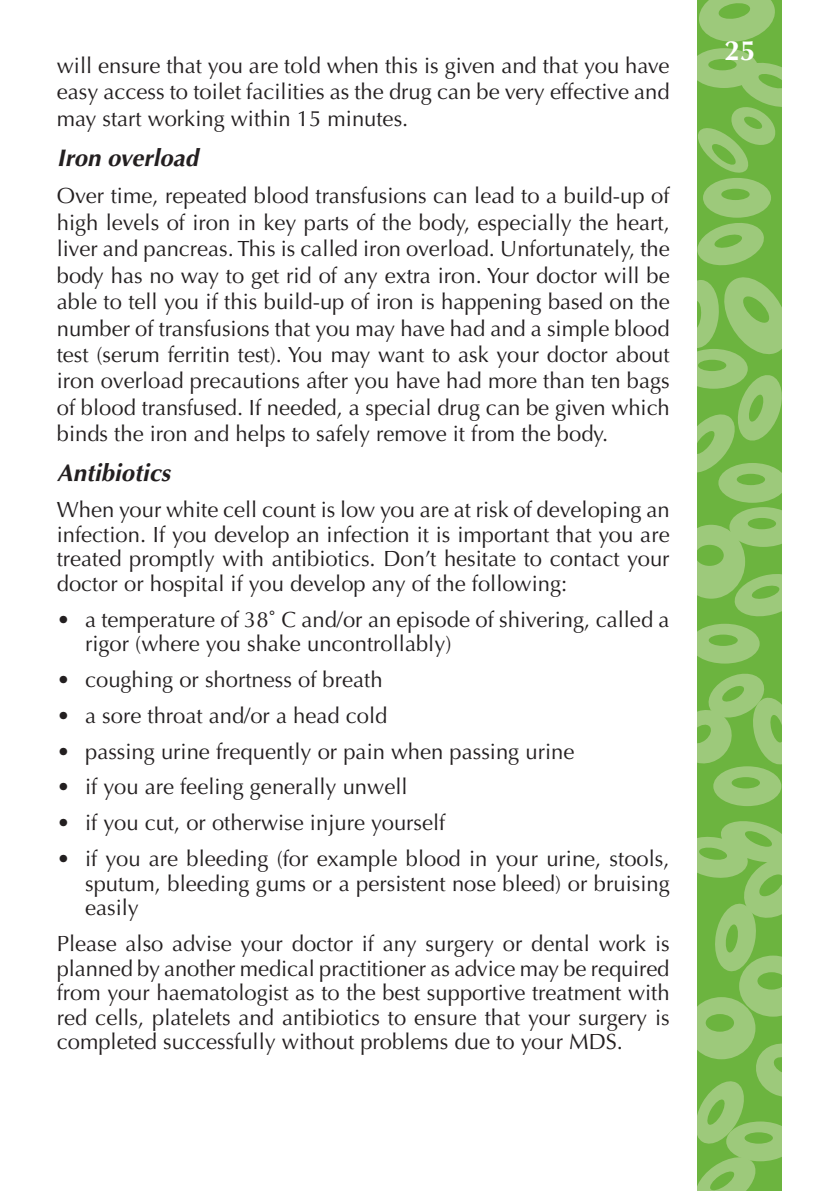
<style>
.page{position:relative;width:840px;height:1191px;background:#fff}
.page>*{position:absolute;margin:0;border:0;box-sizing:border-box;transform-origin:0 0}
.t1{font:700 28px "Optima";color:#fff}
.Italic_Heading{font:italic 700 24px "Optima";color:#231f20}
.heading_3{font:italic 700 24px "Optima";color:#231f20}
.body_text{font:22px/26.4px "Optima";color:#231f20;text-align:justify}
</style>
<div class="page">
<div style="left:697px;top:0;width:84px;height:1191px;background:#6cb43f"></div>
<div style="left:729px;top:507px;width:68px;height:40px;background:#9dc97b;border-radius:50%"></div>
<div style="left:747px;top:518px;width:28px;height:11px;background:#6cb43f;border-radius:50%"></div>
<div style="left:687px;top:997px;width:68px;height:62px;background:#9dc97b;border-radius:50%"></div>
<div style="left:705px;top:1014px;width:28px;height:17px;background:#6cb43f;border-radius:50%"></div>
<svg style="left:731px;top:571px;width:50px;height:48px;background:#89c062"></svg>
<svg style="left:697px;top:1077px;width:48px;height:70px;background:#8ac064"></svg>
<div style="left:718px;top:463px;width:68px;height:40px;background:#9dc97b;border-radius:50%"></div>
<div style="left:736px;top:474px;width:28px;height:11px;background:#6cb43f;border-radius:50%"></div>
<div style="left:676px;top:525px;width:68px;height:73px;background:#9dc97b;border-radius:50%"></div>
<div style="left:695px;top:545px;width:28px;height:21px;background:#6cb43f;border-radius:50%"></div>
<div style="left:689px;top:48px;width:68px;height:40px;background:#9dc97b;border-radius:50%"></div>
<svg style="left:708px;top:59px;width:28px;height:11px"></svg>
<div style="left:679px;top:349px;width:68px;height:40px;background:#9dc97b;border-radius:50%"></div>
<div style="left:697px;top:360px;width:29px;height:11px;background:#6cb43f;border-radius:50%"></div>
<div style="left:702px;top:178px;width:68px;height:40px;background:#9dc97b;border-radius:50%"></div>
<div style="left:721px;top:189px;width:28px;height:11px;background:#6cb43f;border-radius:50%"></div>
<svg style="left:697px;top:0;width:79px;height:45px;background:#8bc165"></svg>
<svg style="left:697px;top:1154px;width:62px;height:37px;background:#87bf61"></svg>
<div style="left:725px;top:1121px;width:68px;height:40px;background:#9dc97b;border-radius:50%"></div>
<div style="left:744px;top:1132px;width:28px;height:11px;background:#6cb43f;border-radius:50%"></div>
<svg style="left:696px;top:60px;width:85px;height:116px;background:#83be5b"></svg>
<div style="left:689px;top:624px;width:70px;height:39px;background:#9dc97b;border-radius:50%"></div>
<div style="left:708px;top:634px;width:29px;height:12px;background:#6cb43f;border-radius:50%"></div>
<div style="left:738px;top:955px;width:68px;height:61px;background:#9dc97b;border-radius:50%"></div>
<div style="left:757px;top:972px;width:28px;height:17px;background:#6cb43f;border-radius:50%"></div>
<div style="left:713px;top:766px;width:68px;height:40px;background:#9dc97b;border-radius:50%"></div>
<div style="left:731px;top:777px;width:28px;height:11px;background:#6cb43f;border-radius:50%"></div>
<svg style="left:696px;top:372px;width:85px;height:105px"></svg>
<svg style="left:696px;top:220px;width:85px;height:139px;background:#87bf60"></svg>
<svg style="left:697px;top:671px;width:84px;height:96px;background:#85be5e"></svg>
<svg style="left:751px;top:1039px;width:30px;height:61px;background:#84be5d"></svg>
<svg style="left:697px;top:818px;width:84px;height:155px;background:#85be5d"></svg>
<div style="left:781px;top:0;width:37px;height:1191px;background:#fff"></div>
<div style="left:669px;top:0;width:27px;height:1191px;background:#fff"></div>
<p class="body_text" style="left:57px;top:52px;width:614px">will ensure that you are told when this is given and that you have easy access to toilet facilities as the drug can be very effective and may start working within 15 minutes.</p>
<p class="Italic_Heading" style="left:57px;top:144px;width:143px">Iron overload</p>
<p class="body_text" style="left:57px;top:183px;width:614px">Over time, repeated blood transfusions can lead to a build-up of high levels of iron in key parts of the body, especially the heart, liver and pancreas. This is called iron overload. Unfortunately, the body has no way to get rid of any extra iron. Your doctor will be able to tell you if this build-up of iron is happening based on the number of transfusions that you may have had and a simple blood test (serum ferritin test). You may want to ask your doctor about iron overload precautions after you have had more than ten bags of blood transfused. If needed, a special drug can be given which binds the iron and helps to safely remove it from the body.</p>
<p class="heading_3" style="left:57px;top:459px;width:115px">Antibiotics</p>
<p class="body_text" style="left:57px;top:498px;width:614px;line-height:24.6px">When your white cell count is low you are at risk of developing an infection. If you develop an infection it is important that you are treated promptly with antibiotics. Don’t hesitate to contact your doctor or hospital if you develop any of the following:</p>
<p class="body_text" style="left:85px;top:607px;width:585px;line-height:24.4px;text-indent:-28px">• a temperature of 38˚ C and/or an episode of shivering, called a rigor (where you shake uncontrollably)</p>
<p class="body_text" style="left:57px;top:666px;width:327px">• coughing or shortness of breath</p>
<p class="body_text" style="left:57px;top:702px;width:332px">• a sore throat and/or a head cold</p>
<p class="body_text" style="left:57px;top:738px;width:519px">• passing urine frequently or pain when passing urine</p>
<p class="body_text" style="left:57px;top:774px;width:352px">• if you are feeling generally unwell</p>
<p class="body_text" style="left:57px;top:810px;width:390px">• if you cut, or otherwise injure yourself</p>
<p class="body_text" style="left:85px;top:846px;width:585px;line-height:24.6px;text-indent:-28px">• if you are bleeding (for example blood in your urine, stools, sputum, bleeding gums or a persistent nose bleed) or bruising easily</p>
<p class="body_text" style="left:57px;top:931px;width:614px;line-height:24.6px">Please also advise your doctor if any surgery or dental work is planned by another medical practitioner as advice may be required from your haematologist as to the best supportive treatment with red cells, platelets and antibiotics to ensure that your surgery is completed successfully without problems due to your MDS.</p>
<p class="t1" style="left:724px;top:34px;width:33px">25</p>
</div>
